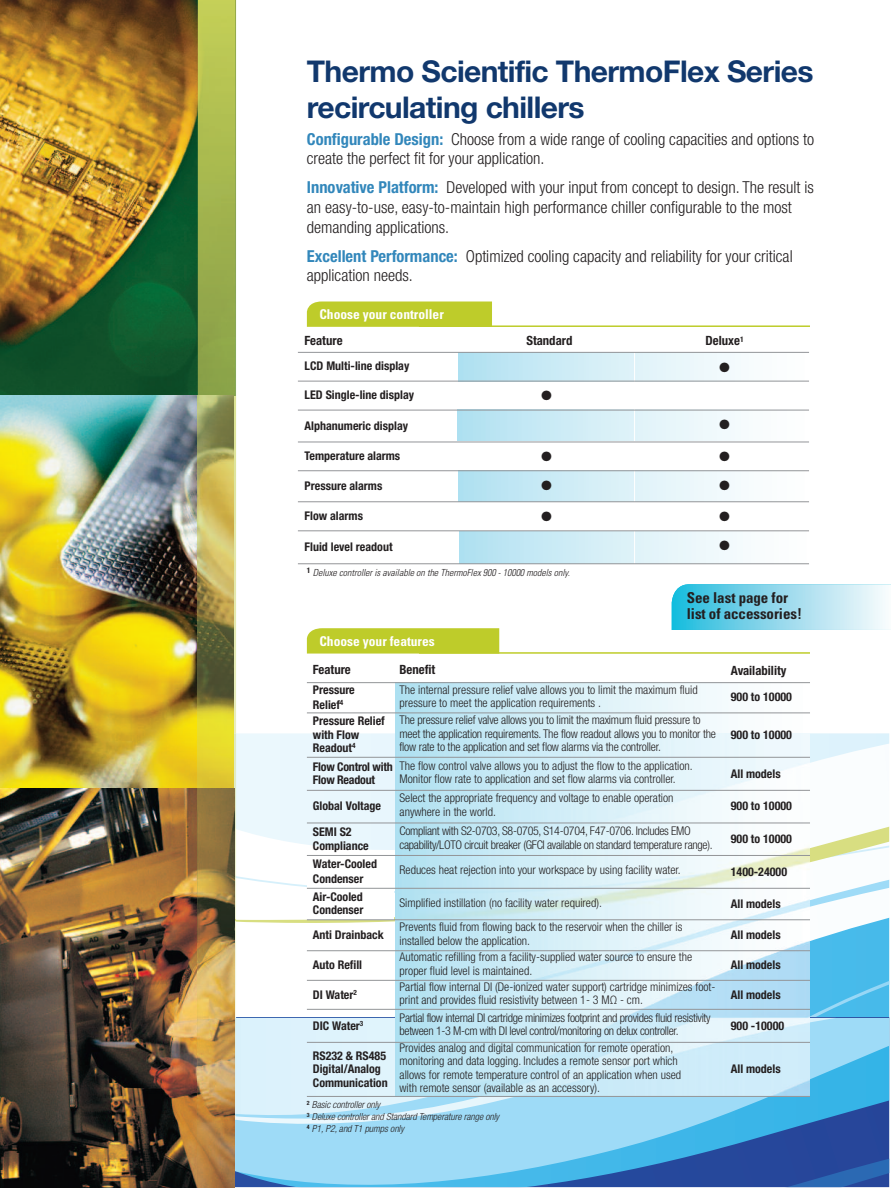
<style>
.page{position:relative;width:891px;height:1188px;background:#fff}
.page>*{position:absolute;margin:0;border:0;box-sizing:border-box;transform-origin:0 0}
.t1{font:700 30px/36px "Helvetica Neue LT Std";letter-spacing:-.02em;color:#11386d}
.t2{font:300 condensed 27px "Helvetica Neue LT Std";color:#231f20}
.t3{font:300 condensed 16.5px/19.8px "Helvetica Neue LT Std";color:#231f20}
.t4{font:700 condensed 15px/16.5px "Univers LT Std";letter-spacing:-.005em;color:#231f20}
.t5{font:700 condensed 13.5px "Univers LT Std";color:#fff}
.t6{font:700 condensed 12.75px "Helvetica Neue LT Std";color:#231f20}
.t7{font:300 condensed 12px/13.5px "Helvetica Neue LT Std";color:#231f20}
.t8{font:700 condensed 12px/13.5px "Helvetica Neue LT Std";color:#231f20}
.t9{font:300 condensed 12px/13.5px "Helvetica Neue LT Std";letter-spacing:-.025em;color:#231f20}
.t10{font:700 condensed 12px/13.5px "Helvetica Neue LT Std";letter-spacing:-.02em;color:#231f20}
.t11{font:italic 300 condensed 9.75px/12px "Helvetica Neue LT Std";letter-spacing:-.005em;color:#231f20}
.t12{font:italic 300 condensed 9.75px "Univers";color:#231f20}
.s1{font-weight:700;color:#3287bb}
</style>
<div class="page">
<svg style="left:236px;top:733px;width:653px;height:11px;background:#e6f5fc"></svg>
<svg style="left:236px;top:746px;width:653px;height:177px"></svg>
<svg style="left:809px;top:890px;width:80px;height:128px"></svg>
<svg style="left:235px;top:1018px;width:654px;height:169px;background:#90cff0"></svg>
<svg style="left:334px;top:1027px;width:555px;height:160px;background:#5a9cd2"></svg>
<svg style="left:236px;top:1018px;width:600px;height:114px;background:#7dcbef"></svg>
<svg style="left:236px;top:1018px;width:386px;height:103px;background:#ceecfa"></svg>
<img style="left:395px;top:683px;width:414px;height:413px">
<div style="left:307px;top:302px;width:185px;height:25px;background:#becc2a"></div>
<hr style="left:419px;top:325px;width:391px;height:2px;background:#becc2a">
<div style="left:307px;top:628px;width:192px;height:26px;background:#becc2a"></div>
<hr style="left:419px;top:652px;width:391px;height:2px;background:#becc2a">
<div style="left:307px;top:855px;width:87px;height:33px;background:#fff"></div>
<div style="left:307px;top:888px;width:87px;height:32px;background:#fff"></div>
<hr style="left:307px;top:682px;width:503px;height:1px;background:#939598">
<hr style="left:307px;top:713px;width:503px;height:1px;background:#939598">
<hr style="left:307px;top:757px;width:503px;height:1px;background:#939598">
<hr style="left:307px;top:790px;width:503px;height:1px;background:#939598">
<hr style="left:307px;top:823px;width:503px;height:1px;background:#939598">
<hr style="left:307px;top:855px;width:503px;height:1px;background:#939598">
<hr style="left:307px;top:888px;width:503px;height:1px;background:#939598">
<hr style="left:307px;top:919px;width:503px;height:1px;background:#939598">
<hr style="left:307px;top:950px;width:503px;height:1px;background:#939598">
<hr style="left:307px;top:980px;width:503px;height:1px;background:#939598">
<hr style="left:307px;top:1009px;width:503px;height:1px;background:#939598">
<hr style="left:307px;top:1042px;width:503px;height:1px;background:#939598">
<hr style="left:307px;top:1096px;width:503px;height:1px;background:#939598">
<img style="left:0;top:0;width:198px;height:788px">
<img style="left:0;top:788px;width:235px;height:400px">
<img style="left:235px;top:0;width:1px;height:733px">
<img style="left:235px;top:733px;width:1px;height:449px">
<img style="left:198px;top:0;width:37px;height:1182px">
<svg style="left:672px;top:584px;width:219px;height:46px;background:#92daec"></svg>
<hr style="left:298px;top:352px;width:511px;height:1px;background:#939598">
<hr style="left:298px;top:381px;width:511px;height:1px;background:#939598">
<hr style="left:298px;top:410px;width:511px;height:1px;background:#939598">
<hr style="left:298px;top:442px;width:511px;height:1px;background:#939598">
<hr style="left:298px;top:470px;width:511px;height:1px;background:#939598">
<hr style="left:298px;top:501px;width:511px;height:1px;background:#939598">
<hr style="left:298px;top:530px;width:511px;height:1px;background:#939598">
<hr style="left:298px;top:563px;width:511px;height:1px;background:#939598">
<h1 class="t1" style="left:307px;top:56px;width:508px">Thermo Scientific ThermoFlex Series recirculating chillers</h1>
<h3 class="t3" style="left:307px;top:130px;width:509px"><span class="s1">Configurable Design:</span> Choose from a wide range of cooling capacities and options to create the perfect fit for your application.</h3>
<h3 class="t3" style="left:307px;top:179px;width:508px"><span class="s1">Innovative Platform:</span> Developed with your input from concept to design. The result is an easy-to-use, easy-to-maintain high performance chiller configurable to the most demanding applications.</h3>
<h3 class="t3" style="left:307px;top:247px;width:487px"><span class="s1">Excellent Performance:</span> Optimized cooling capacity and reliability for your critical application needs.</h3>
<p class="t5" style="left:319px;top:310px;width:126px">Choose your controller</p>
<p class="t6" style="left:305px;top:336px;width:39px">Feature</p>
<p class="t6" style="left:526px;top:336px;width:48px">Standard</p>
<p class="t6" style="left:706px;top:336px;width:40px">Deluxe<sup>1</sup></p>
<p class="t8" style="left:305px;top:360px;width:106px">LCD Multi-line display</p>
<h2 class="t2" style="left:718px;top:357px;width:15px">•</h2>
<p class="t8" style="left:305px;top:389px;width:111px">LED Single-line display</p>
<h2 class="t2" style="left:540px;top:386px;width:15px">•</h2>
<p class="t8" style="left:305px;top:420px;width:105px">Alphanumeric display</p>
<h2 class="t2" style="left:718px;top:415px;width:15px">•</h2>
<p class="t8" style="left:305px;top:450px;width:97px">Temperature alarms</p>
<h2 class="t2" style="left:540px;top:447px;width:15px">•</h2>
<h2 class="t2" style="left:718px;top:447px;width:15px">•</h2>
<p class="t8" style="left:305px;top:480px;width:79px">Pressure alarms</p>
<h2 class="t2" style="left:540px;top:476px;width:15px">•</h2>
<h2 class="t2" style="left:718px;top:476px;width:15px">•</h2>
<p class="t8" style="left:305px;top:510px;width:60px">Flow alarms</p>
<h2 class="t2" style="left:540px;top:507px;width:15px">•</h2>
<h2 class="t2" style="left:718px;top:507px;width:15px">•</h2>
<p class="t8" style="left:305px;top:541px;width:89px">Fluid level readout</p>
<h2 class="t2" style="left:718px;top:536px;width:15px">•</h2>
<p class="t12" style="left:307px;top:569px;width:265px"><sup>1</sup> Deluxe controller is available on the ThermoFlex 900 - 10000 models only.</p>
<p class="t4" style="left:687px;top:590px;width:117px">See last page for list of accessories!</p>
<p class="t5" style="left:319px;top:636px;width:117px">Choose your features</p>
<p class="t6" style="left:313px;top:665px;width:39px">Feature</p>
<p class="t6" style="left:400px;top:665px;width:37px">Benefit</p>
<p class="t6" style="left:731px;top:666px;width:57px">Availability</p>
<p class="t8" style="left:313px;top:683px;width:43px;line-height:15px">Pressure<br>Relief<sup>4</sup></p>
<p class="t7" style="left:400px;top:684px;width:300px">The internal pressure relief valve allows you to limit the maximum fluid pressure to meet the application requirements .</p>
<p class="t8" style="left:731px;top:691px;width:63px">900 to 10000</p>
<p class="t8" style="left:313px;top:715px;width:73px">Pressure Relief with Flow<br>Readout<sup>4</sup></p>
<p class="t7" style="left:400px;top:714px;width:318px">The pressure relief valve allows you to limit the maximum fluid pressure to meet the application requirements. The flow readout allows you to monitor the flow rate to the application and set flow alarms via the controller.</p>
<p class="t8" style="left:731px;top:729px;width:63px">900 to 10000</p>
<p class="t10" style="left:313px;top:761px;width:81px">Flow Control with<br>Flow Readout</p>
<p class="t7" style="left:400px;top:760px;width:295px">The flow control valve allows you to adjust the flow to the application.<br>Monitor flow rate to application and set flow alarms via controller.</p>
<p class="t8" style="left:731px;top:768px;width:51px">All models</p>
<p class="t8" style="left:313px;top:800px;width:70px">Global Voltage</p>
<p class="t7" style="left:400px;top:793px;width:276px">Select the appropriate frequency and voltage to enable operation anywhere in the world.</p>
<p class="t8" style="left:731px;top:800px;width:63px">900 to 10000</p>
<p class="t8" style="left:313px;top:826px;width:57px">SEMI S2<br>Compliance</p>
<p class="t9" style="left:400px;top:825px;width:315px">Compliant with S2-0703, S8-0705, S14-0704, F47-0706. Includes EMO capability/LOTO circuit breaker (GFCI available on standard temperature range).</p>
<p class="t8" style="left:731px;top:833px;width:63px">900 to 10000</p>
<p class="t8" style="left:313px;top:857px;width:66px;line-height:15px">Water-Cooled<br>Condenser</p>
<p class="t7" style="left:400px;top:864px;width:283px">Reduces heat rejection into your workspace by using facility water.</p>
<p class="t8" style="left:731px;top:866px;width:58px">1400-24000</p>
<p class="t8" style="left:313px;top:891px;width:52px">Air-Cooled<br>Condenser</p>
<p class="t7" style="left:400px;top:897px;width:204px">Simplified instillation (no facility water required).</p>
<p class="t8" style="left:731px;top:898px;width:51px">All models</p>
<p class="t8" style="left:313px;top:929px;width:72px">Anti Drainback</p>
<p class="t7" style="left:400px;top:921px;width:284px">Prevents fluid from flowing back to the reservoir when the chiller is installed below the application.</p>
<p class="t8" style="left:731px;top:929px;width:51px">All models</p>
<p class="t8" style="left:313px;top:959px;width:51px">Auto Refill</p>
<p class="t7" style="left:400px;top:951px;width:294px">Automatic refilling from a facility-supplied water source to ensure the proper fluid level is maintained.</p>
<p class="t8" style="left:731px;top:959px;width:51px">All models</p>
<p class="t8" style="left:313px;top:989px;width:46px">DI Water<sup>2</sup></p>
<p class="t7" style="left:400px;top:981px;width:317px">Partial flow internal DI (De-ionized water support) cartridge minimizes foot&shy;print and provides fluid resistivity between 1- 3 MΩ - cm.</p>
<p class="t8" style="left:731px;top:989px;width:51px">All models</p>
<p class="t8" style="left:313px;top:1020px;width:52px">DIC Water<sup>3</sup></p>
<p class="t9" style="left:400px;top:1012px;width:313px">Partial flow internal DI cartridge minimizes footprint and provides fluid resistivity between 1-3 M-cm with DI level control/monitoring on delux controller.</p>
<p class="t8" style="left:731px;top:1020px;width:55px">900 -10000</p>
<p class="t8" style="left:313px;top:1050px;width:76px">RS232 &amp; RS485<br>Digital/Analog<br>Communication</p>
<p class="t7" style="left:400px;top:1042px;width:283px">Provides analog and digital communication for remote operation, monitoring and data logging. Includes a remote sensor port which allows for remote temperature control of an application when used with remote sensor (available as an accessory).</p>
<p class="t8" style="left:731px;top:1063px;width:51px">All models</p>
<p class="t11" style="left:307px;top:1100px;width:194px"><sup>2</sup> Basic controller only<br><sup>3</sup> Deluxe controller and Standard Temperature range only<br><sup>4</sup> P1, P2, and T1 pumps only</p>
</div>
